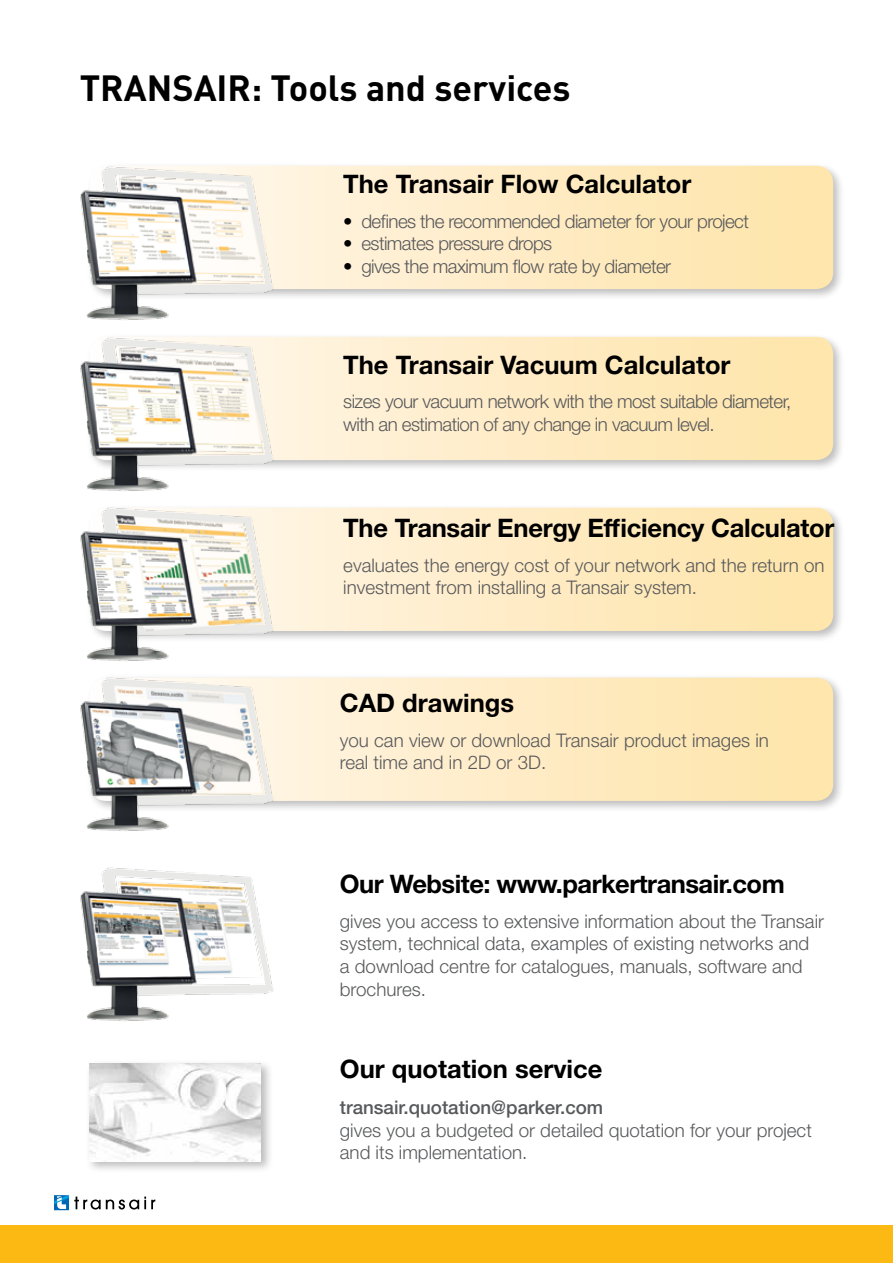
<style>
.page{position:relative;width:893px;height:1263px;background:#fff}
.page>*{position:absolute;margin:0;border:0;box-sizing:border-box;transform-origin:0 0}
.t1{font:700 36px "DINOT";color:#000}
.t2{font:700 25.5px "Helvetica Neue LT Std";color:#000}
.t3{font:700 25.5px "Helvetica Neue LT Std";letter-spacing:-.02em;color:#000}
.t4{font:300 18.75px/22.8px "Helvetica Neue LT Std";color:#58595b}
.t5{font:300 18.75px/22.5px "Helvetica Neue LT Std";letter-spacing:-.03em;color:#58595b}
.t6{font:500 18.75px "Helvetica Neue LT Std";color:#58595b}
.s1{font-weight:100;color:#000}
</style>
<div class="page">
<div style="left:0;top:1225px;width:893px;height:38px;background:#fdb913"></div>
<svg style="left:54px;top:1195px;width:101px;height:15px"></svg>
<div style="left:86px;top:674px;width:760px;height:139px;background:#000;opacity:.75"></div>
<svg style="left:90px;top:678px;width:743px;height:123px;background:#feebc3"></svg>
<div style="left:86px;top:504px;width:760px;height:139px;background:#000;opacity:.75"></div>
<svg style="left:90px;top:508px;width:743px;height:123px;background:#feebc3"></svg>
<div style="left:86px;top:333px;width:760px;height:140px;background:#000;opacity:.75"></div>
<svg style="left:90px;top:337px;width:743px;height:123px;background:#feebc3"></svg>
<img style="left:80px;top:674px;width:195px;height:157px">
<img style="left:80px;top:867px;width:194px;height:154px">
<img style="left:80px;top:504px;width:195px;height:157px">
<img style="left:80px;top:334px;width:195px;height:157px">
<div style="left:85px;top:1059px;width:188px;height:115px;background:#000;opacity:.27"></div>
<img style="left:89px;top:1063px;width:172px;height:98px">
<div style="left:86px;top:162px;width:760px;height:140px;background:#000;opacity:.75"></div>
<svg style="left:90px;top:166px;width:743px;height:123px;background:#feebc3"></svg>
<img style="left:80px;top:163px;width:195px;height:157px">
<h1 class="t1" style="left:80px;top:64px;width:492px">TRANSAIR: Tools and services</h1>
<h2 class="t2" style="left:343px;top:168px;width:349px">The Transair Flow Calculator</h2>
<p class="t5" style="left:343px;top:209px;width:407px"><span class="s1">•</span> defines the recommended diameter for your project</p>
<p class="t5" style="left:343px;top:232px;width:211px"><span class="s1">•</span> estimates pressure drops</p>
<p class="t5" style="left:343px;top:254px;width:329px"><span class="s1">•</span> gives the maximum flow rate by diameter</p>
<h2 class="t2" style="left:343px;top:349px;width:389px">The Transair Vacuum Calculator</h2>
<p class="t5" style="left:343px;top:390px;width:450px">sizes your vacuum network with the most suitable diameter, with an estimation of any change in vacuum level.</p>
<h2 class="t2" style="left:343px;top:512px;width:493px">The Transair Energy Efficiency Calculator</h2>
<p class="t4" style="left:343px;top:553px;width:483px">evaluates the energy cost of your network and the return on investment from installing a Transair system.</p>
<h2 class="t2" style="left:340px;top:687px;width:176px">CAD drawings</h2>
<p class="t4" style="left:340px;top:728px;width:430px">you can view or download Transair product images in real time and in 2D or 3D.</p>
<h2 class="t3" style="left:340px;top:868px;width:446px">Our Website: www.parkertransair.com</h2>
<p class="t4" style="left:340px;top:909px;width:486px">gives you access to extensive information about the Transair system, technical data, examples of existing networks and<br>a download centre for catalogues, manuals, software and brochures.</p>
<h2 class="t2" style="left:340px;top:1053px;width:264px">Our quotation service</h2>
<p class="t6" style="left:340px;top:1096px;width:265px">transair.quotation@parker.com</p>
<p class="t4" style="left:340px;top:1118px;width:474px">gives you a budgeted or detailed quotation for your project and its implementation.</p>
</div>
